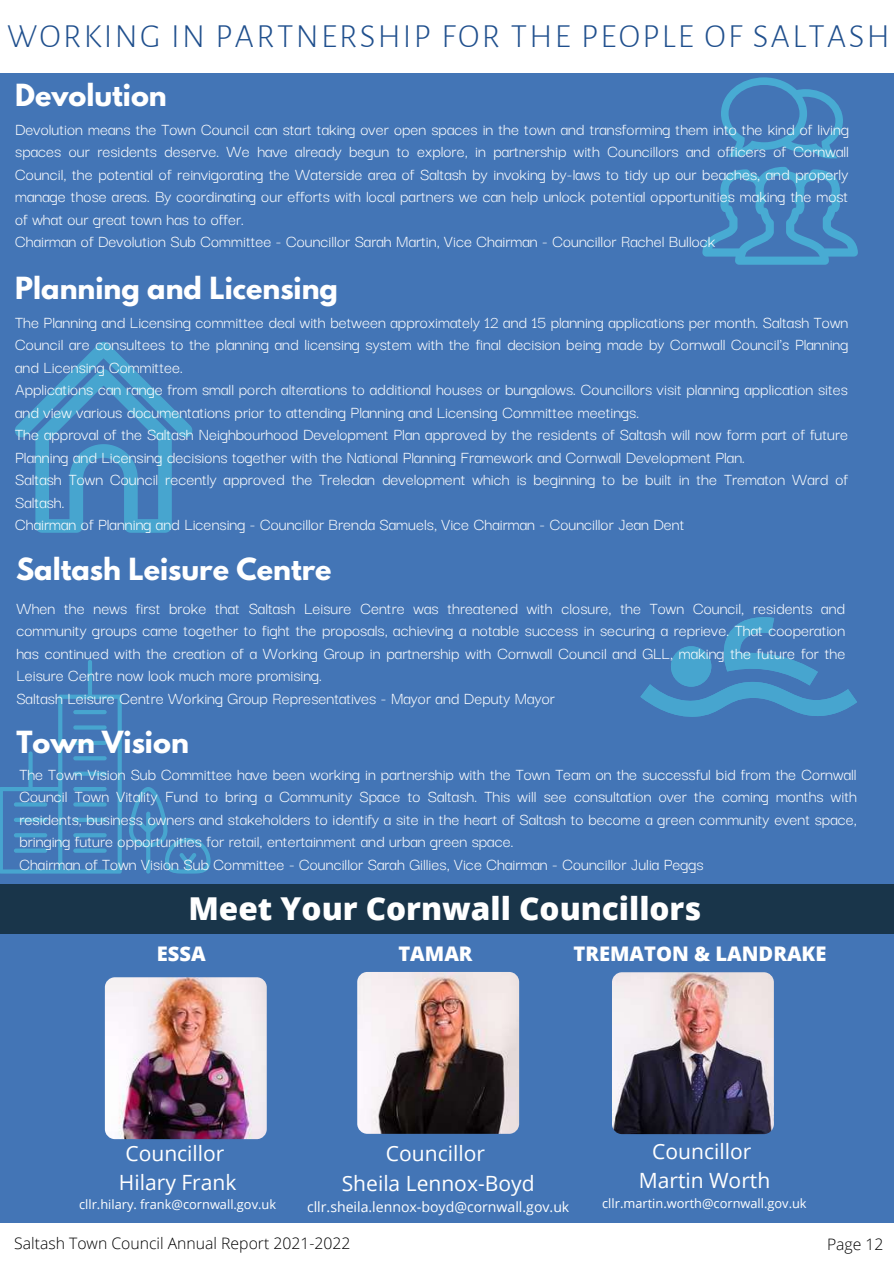
<style>
.page{position:relative;width:894px;height:1264px;background:#fff}
.page>*{position:absolute;margin:0;border:0;box-sizing:border-box;transform-origin:0 0}
.t1{font:300 33.75px "Alegreya Sans";letter-spacing:.07em;color:#1f4f8d}
.t2{font:800 31.5px "Open Sans";color:#fff}
.t3{font:700 27px "League Spartan";color:#fff}
.t4{font:21px/28.8px "Open Sans";color:#fff;text-align:center}
.t5{font:800 20.1px "Open Sans";color:#fff}
.t6{font:18px/22.5px "Darker Grotesque";color:#fff}
.t7{font:300 15.75px "Open Sans";color:#000}
.t8{font:14.1px "Open Sans";color:#fff}
.t9{font:12.75px "Open Sans";color:#fff}
</style>
<div class="page">
<div style="left:0;top:0;width:893px;height:1263px;background:#4375b6"></div>
<div style="left:0;top:1222px;width:893px;height:41px;background:#fff"></div>
<div style="left:0;top:0;width:893px;height:73px;background:#fff"></div>
<svg style="left:702px;top:77px;width:155px;height:188px"></svg>
<img style="left:105px;top:977px;width:162px;height:162px;border-radius:10px">
<img style="left:611px;top:972px;width:162px;height:162px;border-radius:10px">
<img style="left:357px;top:971px;width:162px;height:162px;border-radius:10px">
<svg style="left:15px;top:342px;width:177px;height:190px"></svg>
<div style="left:0;top:883px;width:893px;height:50px;background:#19354a"></div>
<svg style="left:640px;top:617px;width:216px;height:100px"></svg>
<svg style="left:0;top:660px;width:122px;height:213px"></svg>
<hr style="left:73px;top:710px;width:34px;height:4px;background:#47a5cf;border-radius:2px">
<svg style="left:73px;top:725px;width:34px;height:4px"></svg>
<div style="left:73px;top:740px;width:34px;height:5px;background:#47a5cf;border-radius:2px"></div>
<hr style="left:73px;top:756px;width:34px;height:4px;background:#47a5cf;border-radius:2px">
<svg style="left:73px;top:771px;width:34px;height:4px"></svg>
<hr style="left:73px;top:787px;width:34px;height:4px;background:#47a5cf;border-radius:2px">
<svg style="left:73px;top:802px;width:34px;height:4px"></svg>
<div style="left:73px;top:817px;width:34px;height:5px;background:#47a5cf;border-radius:2px"></div>
<hr style="left:73px;top:833px;width:34px;height:4px;background:#47a5cf;border-radius:2px">
<svg style="left:73px;top:848px;width:34px;height:4px"></svg>
<svg style="left:14px;top:802px;width:33px;height:4px"></svg>
<div style="left:14px;top:817px;width:33px;height:5px;background:#47a5cf;border-radius:2px"></div>
<hr style="left:14px;top:833px;width:33px;height:4px;background:#47a5cf;border-radius:2px">
<svg style="left:14px;top:848px;width:33px;height:4px"></svg>
<svg style="left:129px;top:787px;width:81px;height:86px"></svg>
<h1 class="t1" style="left:7px;top:20px;width:883px">WORKING IN PARTNERSHIP FOR THE PEOPLE OF SALTASH</h1>
<h3 class="t3" style="left:15px;top:82px;width:153px">Devolution</h3>
<p class="t6" style="left:15px;top:116px;width:835px">Devolution means the Town Council can start taking over open spaces in the town and transforming them into the kind of living spaces our residents deserve. We have already begun to explore, in partnership with Councillors and officers of Cornwall Council, the potential of reinvigorating the Waterside area of Saltash by invoking by-laws to tidy up our beaches, and properly manage those areas. By coordinating our efforts with local partners we can help unlock potential opportunities making the most of what our great town has to offer.<br>Chairman of Devolution Sub Committee - Councillor Sarah Martin, Vice Chairman - Councillor Rachel Bullock</p>
<h3 class="t3" style="left:15px;top:275px;width:324px">Planning and Licensing</h3>
<p class="t6" style="left:15px;top:309px;width:834px">The Planning and Licensing committee deal with between approximately 12 and 15 planning applications per month. Saltash Town Council are consultees to the planning and licensing system with the final decision being made by Cornwall Council's Planning and Licensing Committee.<br>Applications can range from small porch alterations to additional houses or bungalows. Councillors visit planning application sites and view various documentations prior to attending Planning and Licensing Committee meetings.<br>The approval of the Saltash Neighbourhood Development Plan approved by the residents of Saltash will now form part of future Planning and Licensing decisions together with the National Planning Framework and Cornwall Development Plan.<br>Saltash Town Council recently approved the Treledan development which is beginning to be built in the Trematon Ward of Saltash.<br>Chairman of Planning and Licensing - Councillor Brenda Samuels, Vice Chairman - Councillor Jean Dent</p>
<h3 class="t3" style="left:16px;top:556px;width:317px">Saltash Leisure Centre</h3>
<p class="t6" style="left:16px;top:595px;width:830px">When the news first broke that Saltash Leisure Centre was threatened with closure, the Town Council, residents and community groups came together to fight the proposals, achieving a notable success in securing a reprieve. That cooperation has continued with the creation of a Working Group in partnership with Cornwall Council and GLL, making the future for the Leisure Centre now look much more promising.<br>Saltash Leisure Centre Working Group Representatives - Mayor and Deputy Mayor</p>
<h3 class="t3" style="left:16px;top:729px;width:174px">Town Vision</h3>
<p class="t6" style="left:19px;top:761px;width:838px">The Town Vision Sub Committee have been working in partnership with the Town Team on the successful bid from the Cornwall Council Town Vitality Fund to bring a Community Space to Saltash. This will see consultation over the coming months with residents, business owners and stakeholders to identify a site in the heart of Saltash to become a green community event space, bringing future opportunities for retail, entertainment and urban green space.<br>Chairman of Town Vision Sub Committee - Councillor Sarah Gillies, Vice Chairman - Councillor Julia Peggs</p>
<h2 class="t2" style="left:188px;top:886px;width:514px">Meet Your Cornwall Councillors</h2>
<p class="t5" style="left:157px;top:940px;width:50px">ESSA</p>
<p class="t5" style="left:398px;top:940px;width:76px">TAMAR</p>
<p class="t5" style="left:573px;top:940px;width:254px">TREMATON &amp; LANDRAKE</p>
<p class="t4" style="left:119px;top:1138px;width:119px">Councillor<br>Hilary Frank</p>
<p class="t9" style="left:79px;top:1195px;width:198px">cllr.hilary. frank@cornwall.gov.uk</p>
<p class="t7" style="left:14px;top:1232px;width:338px">Saltash Town Council Annual Report 2021-2022</p>
<p class="t4" style="left:342px;top:1138px;width:194px;line-height:29.2px">Councillor<br>Sheila Lennox-Boyd</p>
<p class="t8" style="left:307px;top:1196px;width:264px">cllr.sheila.lennox-boyd@cornwall.gov.uk</p>
<p class="t4" style="left:638px;top:1136px;width:133px">Councillor<br>Martin Worth</p>
<p class="t9" style="left:602px;top:1193px;width:206px">cllr.martin.worth@cornwall.gov.uk</p>
<p class="t7" style="left:826px;top:1233px;width:58px">Page 12</p>
</div>
